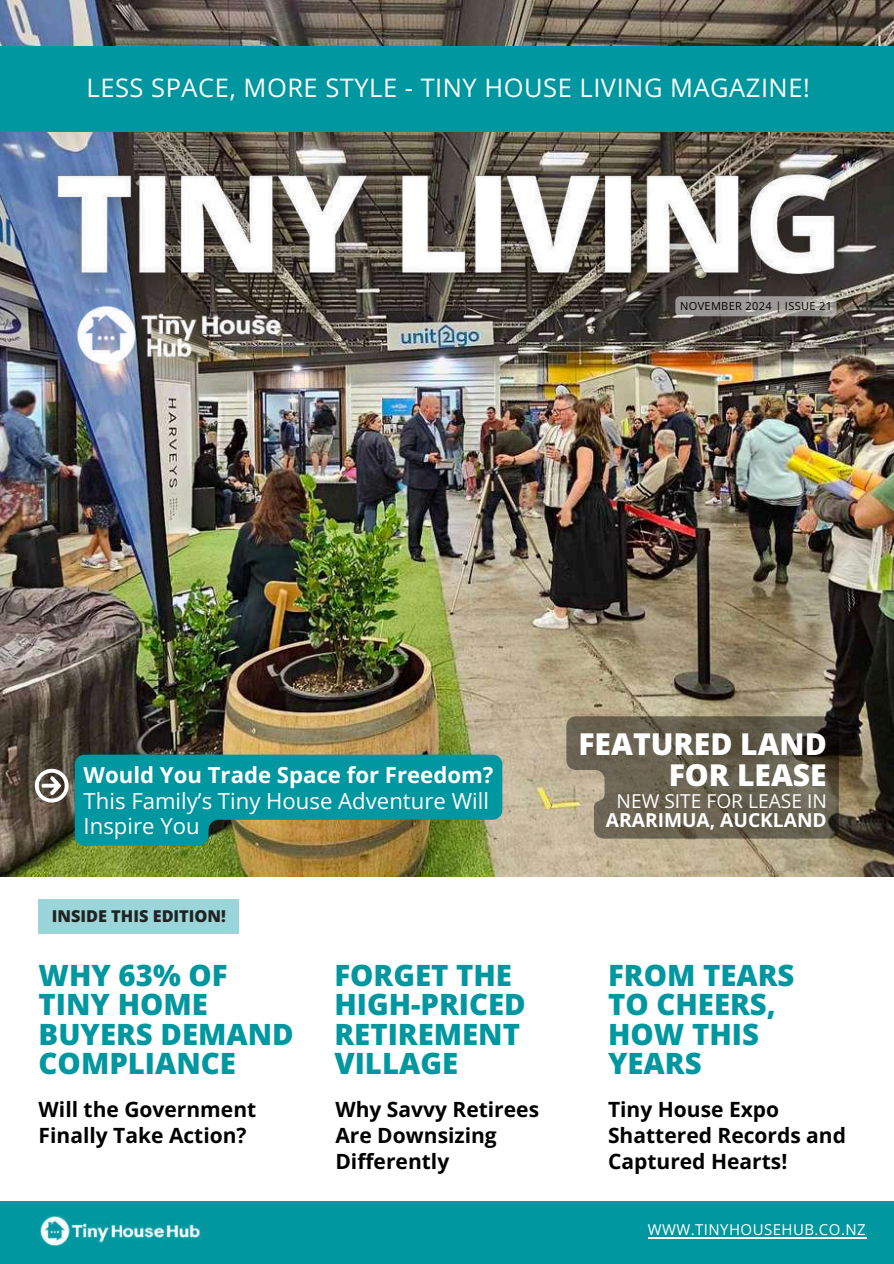
<style>
.page{position:relative;width:894px;height:1264px;background:#fff}
.page>*{position:absolute;margin:0;border:0;box-sizing:border-box;transform-origin:0 0}
.t1{font:800 30px/31.5px "Open Sans";color:#fff;text-align:right}
.t2{font:800 29.25px/29.2px "Open Sans";color:#0097a0}
.t3{font:25.5px "Open Sans";letter-spacing:.02em;color:#fff}
.t4{font:22.2px/25.8px "Open Sans";color:#fff}
.t5{font:700 22.2px "Open Sans";color:#fff}
.t6{font:700 21px/25.8px "Open Sans";color:#000}
.t7{font:19.2px "Open Sans";color:#fff}
.t8{font:700 19.2px "Open Sans";color:#fff}
.t9{font:800 16.35px "Open Sans";color:#222}
.t10{font:15px "Open Sans";letter-spacing:.03em;color:#fff}
.t11{font:11.1px "Open Sans";letter-spacing:.03em;color:#000}
</style>
<div class="page">
<img style="left:0;top:0;width:893px;height:876px">
<img style="left:23px;top:132px;width:845px;height:181px">
<div style="left:0;top:46px;width:893px;height:86px;background:#0097a0"></div>
<div style="left:0;top:1200px;width:893px;height:63px;background:#0097a0"></div>
<img style="left:40px;top:1215px;width:161px;height:30px">
<svg style="left:35px;top:768px;width:34px;height:34px"></svg>
<img style="left:66px;top:301px;width:234px;height:68px">
<hr style="left:647px;top:1237px;width:219px;height:1px;background:#fff">
<div style="left:39px;top:899px;width:200px;height:35px;background:#99d5d9"></div>
<div style="left:675px;top:296px;width:161px;height:20px;background:#fff;border-radius:5px;opacity:.49"></div>
<svg style="left:75px;top:754px;width:427px;height:91px"></svg>
<svg style="left:566px;top:716px;width:272px;height:122px"></svg>
<p class="t3" style="left:87px;top:70px;width:724px">LESS SPACE, MORE STYLE - TINY HOUSE LIVING MAGAZINE!</p>
<p class="t11" style="left:680px;top:298px;width:153px">NOVEMBER 2024 | ISSUE 21</p>
<p class="t5" style="left:84px;top:759px;width:411px">Would You Trade Space for Freedom?</p>
<p class="t4" style="left:84px;top:787px;width:407px">This Family’s Tiny House Adventure Will<br>Inspire You</p>
<p class="t9" style="left:52px;top:904px;width:176px">INSIDE THIS EDITION!</p>
<h1 class="t1" style="left:578px;top:727px;width:250px">FEATURED LAND<br>FOR LEASE</h1>
<p class="t7" style="left:616px;top:787px;width:212px">NEW SITE FOR LEASE IN</p>
<p class="t8" style="left:605px;top:806px;width:222px">ARARIMUA, AUCKLAND</p>
<h2 class="t2" style="left:39px;top:960px;width:256px">WHY 63% OF<br>TINY HOME<br>BUYERS DEMAND<br>COMPLIANCE</h2>
<h2 class="t2" style="left:608px;top:960px;width:188px">FROM TEARS<br>TO CHEERS,<br>HOW THIS<br>YEARS</h2>
<p class="t6" style="left:335px;top:1095px;width:205px">Why Savvy Retirees<br>Are Downsizing<br>Differently</p>
<h2 class="t2" style="left:334px;top:960px;width:193px">FORGET THE<br>HIGH-PRICED<br>RETIREMENT<br>VILLAGE</h2>
<p class="t6" style="left:39px;top:1095px;width:219px">Will the Government<br>Finally Take Action?</p>
<p class="t6" style="left:608px;top:1095px;width:239px">Tiny House Expo<br>Shattered Records and<br>Captured Hearts!</p>
<p class="t10" style="left:647px;top:1219px;width:219px">WWW.TINYHOUSEHUB.CO.NZ</p>
</div>
